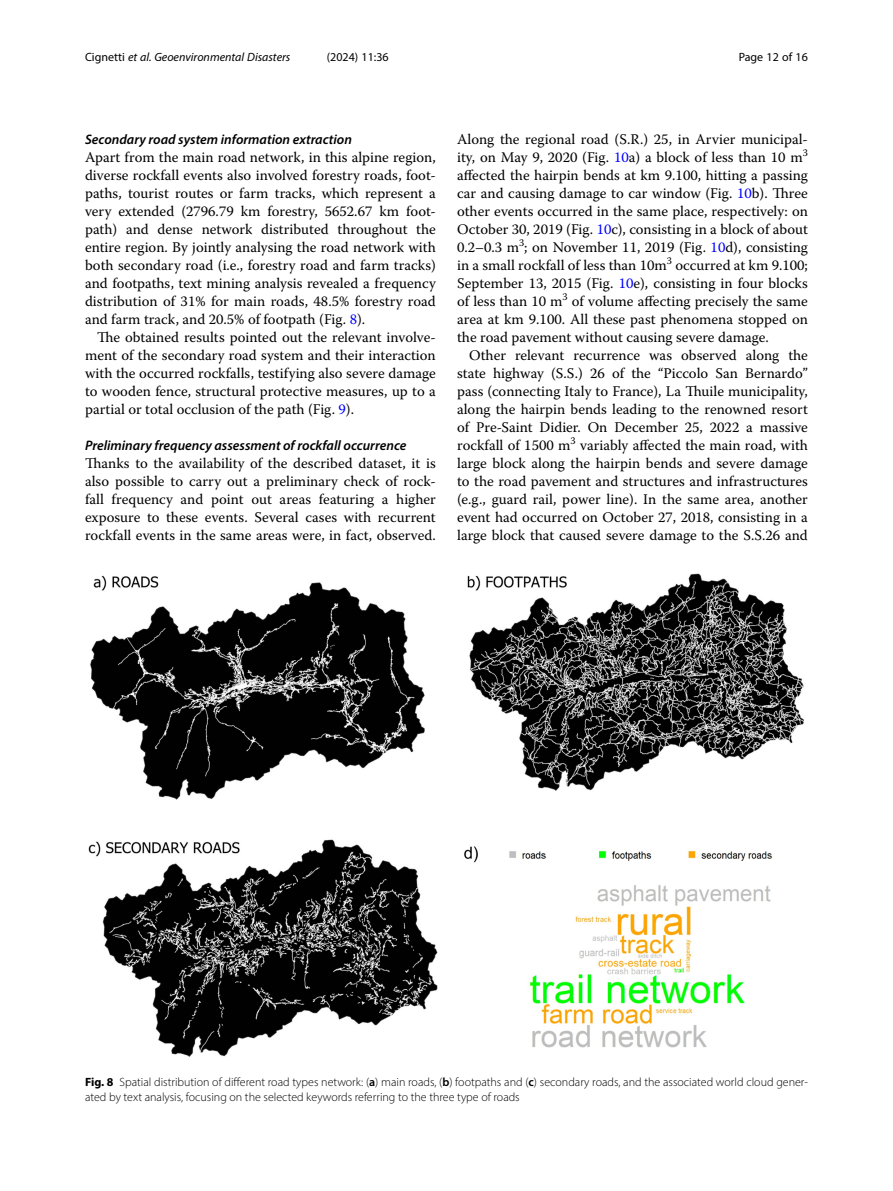
<style>
.page{position:relative;width:893px;height:1191px;background:#fff}
.page>*{position:absolute;margin:0;border:0;box-sizing:border-box;transform-origin:0 0}
.Body_Text{font:14.7px/18px "Warnock Pro";color:#000;text-align:justify}
.Body_Text_Indent{font:14.7px/18px "Warnock Pro";color:#000;text-align:justify}
.Head_3{font:italic 600 13.8px "Myriad Pro";color:#000}
.Figure_Caption{font:300 12px/15px "Myriad Pro";color:#000}
.t1{font:italic 12px "Myriad Pro";color:#000}
.t2{font:12px "Myriad Pro";color:#000}
.s1{font-style:normal}
.s2{color:#00f}
.s3{font-weight:700}
.s4{font-weight:600}
</style>
<div class="page">
<img style="left:88px;top:573px;width:716px;height:484px">
<p class="t1" style="left:85px;top:50px;width:207px"><span class="s1">Cignetti</span> et al. Geoenvironmental Disasters</p>
<p class="t2" style="left:327px;top:50px;width:63px">(2024) 11:36</p>
<p class="t2" style="left:739px;top:50px;width:71px">Page 12 of 16</p>
<p class="Head_3" style="left:85px;top:131px;width:268px">Secondary road system information extraction</p>
<p class="Body_Text" style="left:85px;top:148px;width:352px">Apart from the main road network, in this alpine region, diverse rockfall events also involved forestry roads, foot&shy;paths, tourist routes or farm tracks, which represent a very extended (2796.79 km forestry, 5652.67 km foot&shy;path) and dense network distributed throughout the entire region. By jointly analysing the road network with both secondary road (i.e., forestry road and farm tracks) and footpaths, text mining analysis revealed a frequency distribution of 31% for main roads, 48.5% forestry road and farm track, and 20.5% of footpath (Fig. <span class="s2">8</span>).</p>
<p class="Body_Text_Indent" style="left:85px;top:328px;width:352px;text-indent:12px">The obtained results pointed out the relevant involve&shy;ment of the secondary road system and their interaction with the occurred rockfalls, testifying also severe damage to wooden fence, structural protective measures, up to a partial or total occlusion of the path (Fig. <span class="s2">9</span>).</p>
<p class="Head_3" style="left:85px;top:437px;width:323px">Preliminary frequency assessment of rockfall occurrence</p>
<p class="Body_Text" style="left:85px;top:454px;width:352px">Thanks to the availability of the described dataset, it is also possible to carry out a preliminary check of rock&shy;fall frequency and point out areas featuring a higher exposure to these events. Several cases with recurrent rockfall events in the same areas were, in fact, observed.</p>
<p class="Body_Text" style="left:457px;top:130px;width:352px">Along the regional road (S.R.) 25, in Arvier municipal&shy;ity, on May 9, 2020 (Fig. <span class="s2">10</span>a) a block of less than 10 m<sup>3 </sup>affected the hairpin bends at km 9.100, hitting a passing car and causing damage to car window (Fig. <span class="s2">10</span>b). Three other events occurred in the same place, respectively: on October 30, 2019 (Fig. <span class="s2">10</span>c), consisting in a block of about 0.2–0.3 m<sup>3</sup>; on November 11, 2019 (Fig. <span class="s2">10</span>d), consisting in a small rockfall of less than 10m<sup>3</sup> occurred at km 9.100; September 13, 2015 (Fig. <span class="s2">10</span>e), consisting in four blocks of less than 10 m<sup>3</sup> of volume affecting precisely the same area at km 9.100. All these past phenomena stopped on the road pavement without causing severe damage.</p>
<p class="Body_Text_Indent" style="left:457px;top:346px;width:352px;text-indent:12px">Other relevant recurrence was observed along the state highway (S.S.) 26 of the “Piccolo San Bernardo” pass (connecting Italy to France), La Thuile municipality, along the hairpin bends leading to the renowned resort of Pre-Saint Didier. On December 25, 2022 a massive rockfall of 1500 m<sup>3</sup> variably affected the main road, with large block along the hairpin bends and severe damage to the road pavement and structures and infrastructures (e.g., guard rail, power line). In the same area, another event had occurred on October 27, 2018, consisting in a large block that caused severe damage to the S.S.26 and</p>
<p class="Figure_Caption" style="left:85px;top:1074px;width:724px"><span class="s3">Fig. 8</span> Spatial distribution of different road types network: (<span class="s4">a</span>) main roads, (<span class="s4">b</span>) footpaths and (<span class="s4">c</span>) secondary roads, and the associated world cloud gener&shy;ated by text analysis, focusing on the selected keywords referring to the three type of roads</p>
</div>
